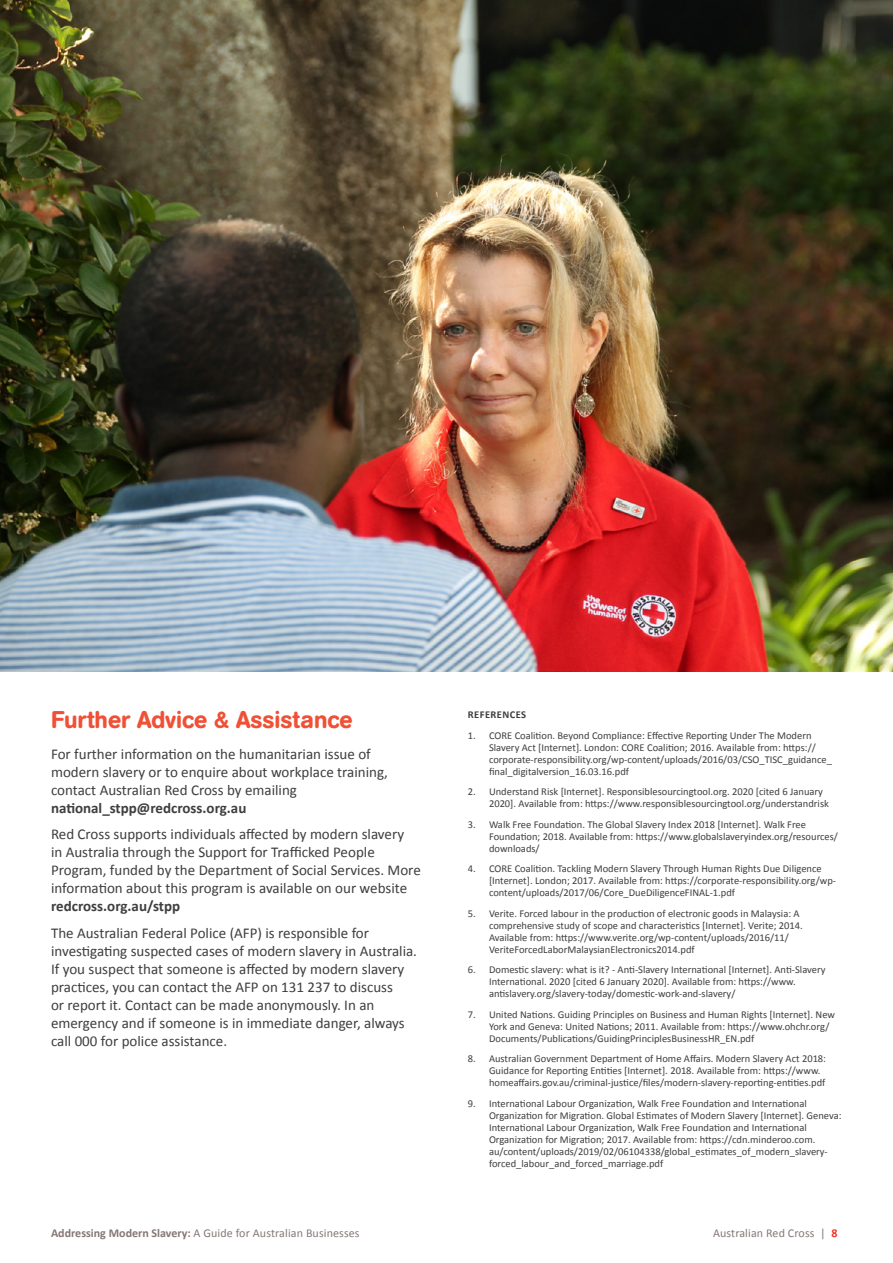
<style>
.page{position:relative;width:893px;height:1263px;background:#fff}
.page>*{position:absolute;margin:0;border:0;box-sizing:border-box;transform-origin:0 0}
.t1{font:500 24px "AG Book Rounded";color:#f05035}
.t2{font:15px/18px "Calibri";color:#3e3e3f}
.t3{font:700 15px "Calibri";color:#3e3e3f}
.t4{font:12px "Calibri";letter-spacing:.01em;color:#847776}
.t5{font:10.5px/12px "Calibri";color:#3e3e3f}
.t6{font:700 10.5px "Calibri";letter-spacing:.04em;color:#3e3e3f}
.s1{font-weight:700}
.s2{font-weight:700;color:#ee3529}
</style>
<div class="page">
<img style="left:0;top:0;width:893px;height:672px">
<h1 class="t1" style="left:51px;top:706px;width:303px">Further Advice &amp; Assistance</h1>
<h2 class="t2" style="left:51px;top:744px;width:338px">For further information on the humanitarian issue of modern slavery or to enquire about workplace training, contact Australian Red Cross by emailing</h2>
<h2 class="t3" style="left:51px;top:798px;width:197px">national_stpp@redcross.org.au</h2>
<h2 class="t2" style="left:51px;top:825px;width:371px">Red Cross supports individuals affected by modern slavery<br>in Australia through the Support for Trafficked People Program, funded by the Department of Social Services. More information about this program is available on our website</h2>
<h2 class="t3" style="left:51px;top:897px;width:131px">redcross.org.au/stpp</h2>
<p class="t2" style="left:51px;top:923px;width:368px">The Australian Federal Police (AFP) is responsible for investigating suspected cases of modern slavery in Australia.<br>If you suspect that someone is affected by modern slavery practices, you can contact the AFP on 131 237 to discuss<br>or report it. Contact can be made anonymously. In an emergency and if someone is in immediate danger, always call 000 for police assistance.</p>
<p class="t6" style="left:468px;top:708px;width:60px">REFERENCES</p>
<p class="t5" style="left:489px;top:729px;width:344px;text-indent:-21px">1. CORE Coalition. Beyond Compliance: Effective Reporting Under The Modern Slavery Act [Internet]. London: CORE Coalition; 2016. Available from: https:// corporate-responsibility.org/wp-content/uploads/2016/03/CSO_TISC_guidance_ final_digitalversion_16.03.16.pdf</p>
<p class="t5" style="left:489px;top:785px;width:341px;text-indent:-21px">2. Understand Risk [Internet]. Responsiblesourcingtool.org. 2020 [cited 6 January<br>2020]. Available from: https://www.responsiblesourcingtool.org/understandrisk</p>
<p class="t5" style="left:489px;top:818px;width:350px;text-indent:-21px">3. Walk Free Foundation. The Global Slavery Index 2018 [Internet]. Walk Free<br>Foundation; 2018. Available from: https://www.globalslaveryindex.org/resources/ downloads/</p>
<p class="t5" style="left:489px;top:862px;width:349px;text-indent:-21px">4. CORE Coalition. Tackling Modern Slavery Through Human Rights Due Diligence [Internet]. London; 2017. Available from: https://corporate-responsibility.org/wp&shy;content/uploads/2017/06/Core_DueDiligenceFINAL-1.pdf</p>
<p class="t5" style="left:489px;top:907px;width:315px;text-indent:-21px">5. Verite. Forced labour in the production of electronic goods in Malaysia: A comprehensive study of scope and characteristics [Internet]. Verite; 2014.<br>Available from: https://www.verite.org/wp-content/uploads/2016/11/ VeriteForcedLaborMalaysianElectronics2014.pdf</p>
<p class="t5" style="left:489px;top:963px;width:338px;text-indent:-21px">6. Domestic slavery: what is it? - Anti-Slavery International [Internet]. Anti-Slavery<br>International. 2020 [cited 6 January 2020]. Available from: https://www. antislavery.org/slavery-today/domestic-work-and-slavery/</p>
<p class="t5" style="left:489px;top:1008px;width:347px;text-indent:-21px">7. United Nations. Guiding Principles on Business and Human Rights [Internet]. New<br>York and Geneva: United Nations; 2011. Available from: https://www.ohchr.org/<br>Documents/Publications/GuidingPrinciplesBusinessHR_EN.pdf</p>
<p class="t5" style="left:489px;top:1052px;width:339px;text-indent:-21px">8. Australian Government Department of Home Affairs. Modern Slavery Act 2018:<br>Guidance for Reporting Entities [Internet]. 2018. Available from: https://www. homeaffairs.gov.au/criminal-justice/files/modern-slavery-reporting-entities.pdf</p>
<p class="t5" style="left:489px;top:1097px;width:354px;text-indent:-21px">9. International Labour Organization, Walk Free Foundation and International Organization for Migration. Global Estimates of Modern Slavery [Internet]. Geneva:<br>International Labour Organization, Walk Free Foundation and International Organization for Migration; 2017. Available from: https://cdn.minderoo.com. au/content/uploads/2019/02/06104338/global_estimates_of_modern_slavery&shy;forced_labour_and_forced_marriage.pdf</p>
<p class="t4" style="left:51px;top:1226px;width:310px"><span class="s1">Addressing Modern Slavery:</span> A Guide for Australian Businesses</p>
<p class="t4" style="left:713px;top:1226px;width:126px">Australian Red Cross | <span class="s2">8</span></p>
</div>
